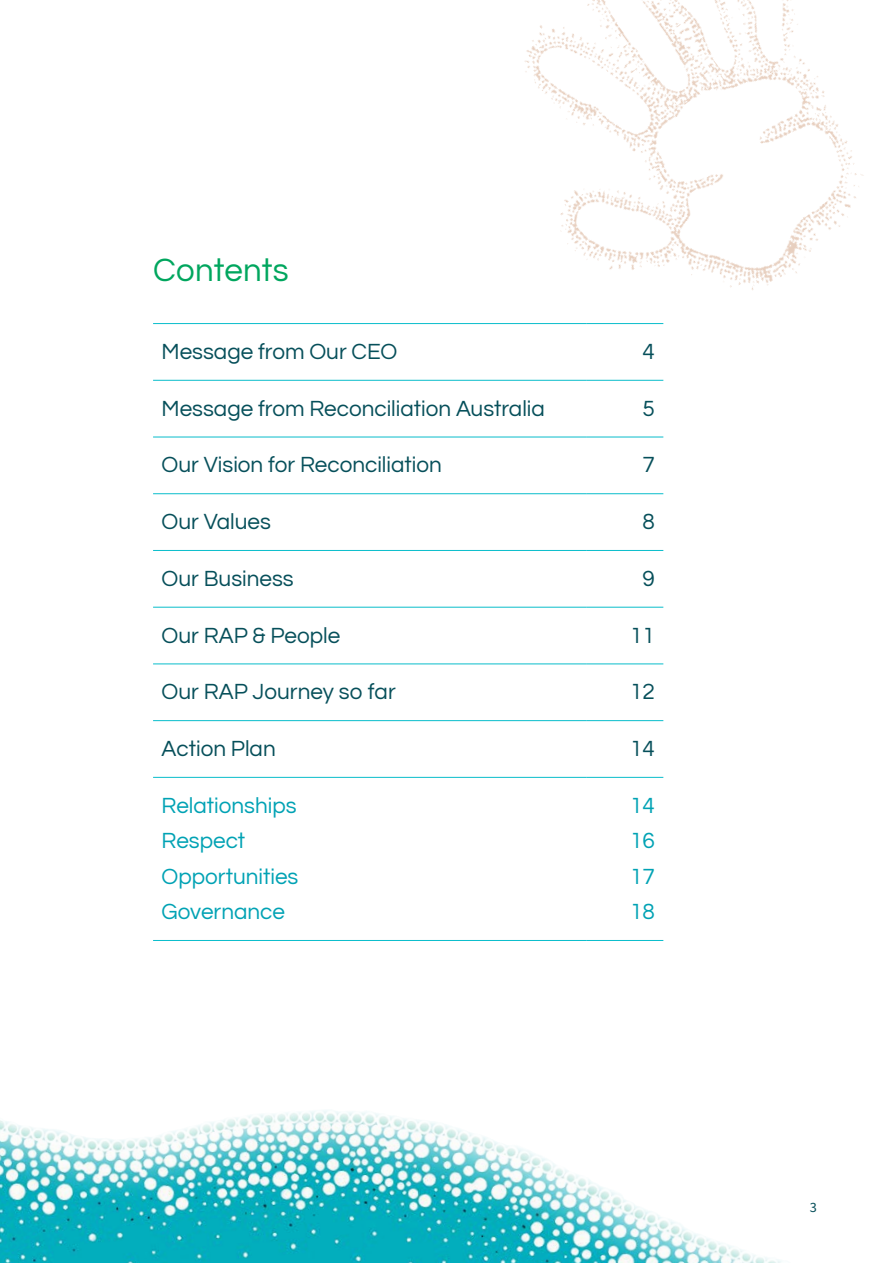
<style>
.page{position:relative;width:893px;height:1263px;background:#fff}
.page>*{position:absolute;margin:0;border:0;box-sizing:border-box;transform-origin:0 0}
.t1{font:33px "Questrial";letter-spacing:.01em;color:#00a65e}
.t2{font:22.5px "Questrial";color:#064f5a}
.t3{font:22.5px "Questrial";color:#00a2b4}
.t4{font:14.25px "Source Sans Pro";color:#064f5a}
</style>
<div class="page">
<img style="left:426px;top:0;width:438px;height:381px">
<img style="left:0;top:1110px;width:782px;height:153px">
<hr style="left:153px;top:380px;width:434px;height:1px;background:#09bdcb">
<hr style="left:587px;top:380px;width:76px;height:1px;background:#09bdcb">
<hr style="left:153px;top:437px;width:434px;height:1px;background:#09bdcb">
<hr style="left:587px;top:437px;width:76px;height:1px;background:#09bdcb">
<hr style="left:153px;top:493px;width:434px;height:1px;background:#09bdcb">
<hr style="left:587px;top:493px;width:76px;height:1px;background:#09bdcb">
<hr style="left:153px;top:550px;width:434px;height:1px;background:#09bdcb">
<hr style="left:587px;top:550px;width:76px;height:1px;background:#09bdcb">
<hr style="left:153px;top:607px;width:434px;height:1px;background:#09bdcb">
<hr style="left:587px;top:607px;width:76px;height:1px;background:#09bdcb">
<hr style="left:153px;top:663px;width:434px;height:1px;background:#09bdcb">
<hr style="left:587px;top:663px;width:76px;height:1px;background:#09bdcb">
<hr style="left:153px;top:720px;width:434px;height:1px;background:#09bdcb">
<hr style="left:587px;top:720px;width:76px;height:1px;background:#09bdcb">
<hr style="left:153px;top:777px;width:434px;height:1px;background:#09bdcb">
<hr style="left:587px;top:777px;width:76px;height:1px;background:#09bdcb">
<hr style="left:153px;top:940px;width:434px;height:1px;background:#09bdcb">
<hr style="left:587px;top:940px;width:76px;height:1px;background:#09bdcb">
<hr style="left:153px;top:323px;width:434px;height:1px;background:#09bdcb">
<hr style="left:587px;top:323px;width:76px;height:1px;background:#09bdcb">
<h1 class="t1" style="left:153px;top:247px;width:137px">Contents</h1>
<p class="t2" style="left:162px;top:336px;width:237px">Message from Our CEO</p>
<p class="t2" style="left:642px;top:336px;width:14px">4</p>
<p class="t2" style="left:162px;top:393px;width:385px">Message from Reconciliation Australia</p>
<p class="t2" style="left:642px;top:393px;width:14px">5</p>
<p class="t2" style="left:162px;top:449px;width:282px">Our Vision for Reconciliation</p>
<p class="t2" style="left:642px;top:449px;width:14px">7</p>
<p class="t2" style="left:162px;top:506px;width:111px">Our Values</p>
<p class="t2" style="left:642px;top:506px;width:14px">8</p>
<p class="t2" style="left:162px;top:563px;width:134px">Our Business</p>
<p class="t2" style="left:642px;top:563px;width:14px">9</p>
<p class="t2" style="left:162px;top:619px;width:180px">Our RAP &amp; People</p>
<p class="t2" style="left:630px;top:619px;width:26px">11</p>
<p class="t2" style="left:162px;top:676px;width:236px">Our RAP Journey so far</p>
<p class="t2" style="left:630px;top:676px;width:26px">12</p>
<p class="t2" style="left:162px;top:733px;width:116px">Action Plan</p>
<p class="t2" style="left:630px;top:733px;width:26px">14</p>
<p class="t3" style="left:162px;top:790px;width:137px">Relationships</p>
<p class="t3" style="left:630px;top:790px;width:26px">14</p>
<p class="t3" style="left:162px;top:825px;width:85px">Respect</p>
<p class="t3" style="left:630px;top:825px;width:26px">16</p>
<p class="t3" style="left:162px;top:861px;width:138px">Opportunities</p>
<p class="t3" style="left:630px;top:861px;width:26px">17</p>
<p class="t3" style="left:162px;top:896px;width:125px">Governance</p>
<p class="t3" style="left:630px;top:896px;width:26px">18</p>
<p class="t4" style="left:810px;top:1198px;width:9px">3</p>
</div>
